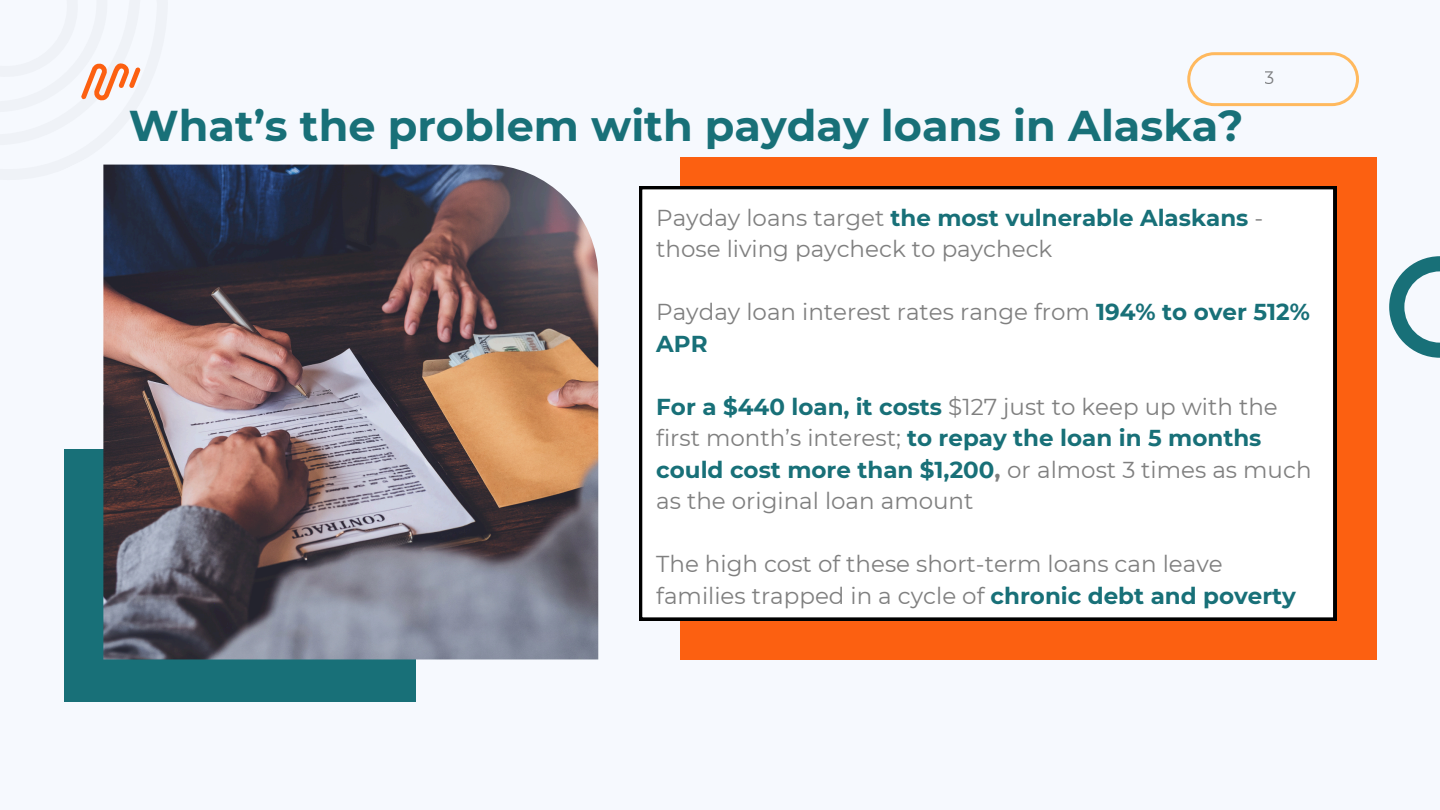
<style>
.page{position:relative;width:1440px;height:810px;background:#f6f9fe}
.page>*{position:absolute;margin:0;border:0;box-sizing:border-box;transform-origin:0 0}
.t1{font:700 43px "Montserrat";color:#187078}
.t2{font:23px/31.5px "Montserrat";color:#7f7f7f}
.t3{font:18px "Montserrat";color:#010101}
.s1{font-weight:700;color:#187078}
.s2{font-weight:700}
</style>
<div class="page">
<svg style="left:1187px;top:52px;width:172px;height:54px"></svg>
<svg style="left:81px;top:63px;width:60px;height:38px"></svg>
<div style="left:64px;top:449px;width:351px;height:252px;background:#187078"></div>
<svg style="left:1389px;top:256px;width:51px;height:102px"></svg>
<div style="left:680px;top:157px;width:697px;height:502px;background:#fc6011"></div>
<img style="left:103px;top:165px;width:495px;height:494px">
<div style="left:639px;top:186px;width:697px;height:434px;background:#fff"></div>
<p class="t1" style="left:129px;top:100px;width:1116px">What’s the problem with payday loans in Alaska?</p>
<p class="t3" style="left:1265px;top:67px;width:12px">3</p>
<p class="t2" style="left:656px;top:202px;width:609px">Payday loans target <span class="s1">the most vulnerable Alaskans</span> - those living paycheck to paycheck</p>
<h1 class="t2" style="left:656px;top:296px;width:655px">Payday loan interest rates range from <span class="s1">194% to over 512%<br>APR</span></h1>
<p class="t2" style="left:656px;top:391px;width:657px"><span class="s1">For a $440 loan, it costs</span> $127 just to keep up with the first month’s interest; <span class="s1">to repay the loan in 5 months could cost more than $1,200</span><span class="s2">,</span> or almost 3 times as much as the original loan amount</p>
<p class="t2" style="left:656px;top:548px;width:641px">The high cost of these short-term loans can leave families trapped in a cycle of <span class="s1">chronic debt and poverty</span></p>
</div>
